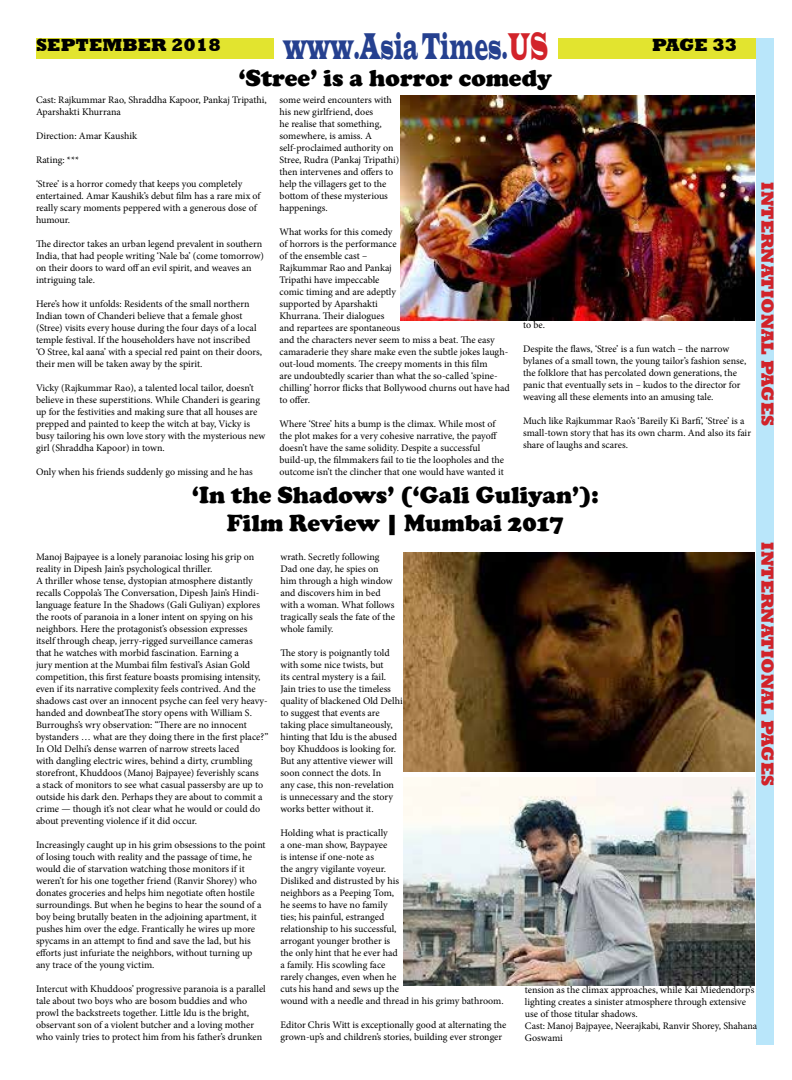
<style>
.page{position:relative;width:792px;height:1080px;background:#fff}
.page>*{position:absolute;margin:0;border:0;box-sizing:border-box;transform-origin:0 0}
.t1{font:38.3px "Latin Wide";color:#25408f;scale:.39 1}
.t2{font:900 24px/28.8px "Cooper";color:#000;text-align:center}
.t3{font:800 18px "Rockwell";color:#d2232a}
.t4{font:800 18px "Rockwell";color:#000}
.t5{font:10px/12px "Minion Pro";color:#000}
.s1{color:#d2232a}
</style>
<div class="page">
<div style="left:36px;top:39px;width:720px;height:20px;background:#e2e42f"></div>
<div style="left:274px;top:37px;width:284px;height:24px;background:#fff"></div>
<div style="left:756px;top:38px;width:18px;height:1007px;background:#b9e6fa"></div>
<img style="left:401px;top:96px;width:354px;height:224px">
<img style="left:403px;top:778px;width:352px;height:208px">
<img style="left:403px;top:553px;width:352px;height:219px">
<h3 class="t4" style="left:36px;top:35px;width:186px">SEPTEMBER 2018</h3>
<h1 class="t1" style="left:283px;top:22px;width:681px">www.Asia Times.<span class="s1">US</span></h1>
<h3 class="t4" style="left:652px;top:35px;width:86px">PAGE 33</h3>
<h2 class="t2" style="left:238px;top:64px;width:315px">‘Stree’ is a horror comedy</h2>
<p class="t5" style="left:36px;top:94px;width:232px">Cast: Rajkummar Rao, Shraddha Kapoor, Pankaj Tripathi,<br>Aparshakti Khurrana</p>
<p class="t5" style="left:36px;top:130px;width:103px">Direction: Amar Kaushik</p>
<p class="t5" style="left:36px;top:154px;width:45px">Rating: ***</p>
<p class="t5" style="left:36px;top:178px;width:226px">‘Stree’ is a horror comedy that keeps you completely entertained. Amar Kaushik’s debut film has a rare mix of really scary moments peppered with a generous dose of humour.</p>
<p class="t5" style="left:36px;top:238px;width:229px">The director takes an urban legend prevalent in southern India, that had people writing ‘Nale ba’ (come tomorrow) on their doors to ward off an evil spirit, and weaves an intriguing tale.</p>
<p class="t5" style="left:36px;top:298px;width:228px">Here’s how it unfolds: Residents of the small northern Indian town of Chanderi believe that a female ghost (Stree) visits every house during the four days of a local temple festival. If the householders have not inscribed ‘O Stree, kal aana’ with a special red paint on their doors, their men will be taken away by the spirit.</p>
<p class="t5" style="left:36px;top:382px;width:231px">Vicky (Rajkummar Rao), a talented local tailor, doesn’t believe in these superstitions. While Chanderi is gearing up for the festivities and making sure that all houses are prepped and painted to keep the witch at bay, Vicky is busy tailoring his own love story with the mysterious new girl (Shraddha Kapoor) in town.</p>
<p class="t5" style="left:36px;top:466px;width:218px">Only when his friends suddenly go missing and he has</p>
<p class="t5" style="left:280px;top:94px;width:121px">some weird encounters with his new girlfriend, does<br>he realise that something, somewhere, is amiss. A self-proclaimed authority on<br>Stree, Rudra (Pankaj Tripathi) then intervenes and offers to help the villagers get to the bottom of these mysterious happenings.</p>
<p class="t5" style="left:280px;top:226px;width:232px">What works for this comedy<br>of horrors is the performance<br>of the ensemble cast –<br>Rajkummar Rao and Pankaj<br>Tripathi have impeccable<br>comic timing and are adeptly<br>supported by Aparshakti<br>Khurrana. Their dialogues<br>and repartees are spontaneous<br>and the characters never seem to miss a beat. The easy camaraderie they share make even the subtle jokes laugh&shy;out-loud moments. The creepy moments in this film<br>are undoubtedly scarier than what the so-called ‘spine&shy;chilling’ horror flicks that Bollywood churns out have had to offer.</p>
<p class="t5" style="left:280px;top:418px;width:226px">Where ‘Stree’ hits a bump is the climax. While most of the plot makes for a very cohesive narrative, the payoff doesn’t have the same solidity. Despite a successful build-up, the filmmakers fail to tie the loopholes and the outcome isn’t the clincher that one would have wanted it</p>
<h3 class="t3" style="left:778px;top:182px;width:245px;rotate:90deg">INTERNATIONAL PAGES</h3>
<p class="t5" style="left:523px;top:318px;width:23px">to be.</p>
<p class="t5" style="left:523px;top:342px;width:225px">Despite the flaws, ‘Stree’ is a fun watch – the narrow bylanes of a small town, the young tailor’s fashion sense, the folklore that has percolated down generations, the panic that eventually sets in – kudos to the director for weaving all these elements into an amusing tale.</p>
<p class="t5" style="left:523px;top:414px;width:230px">Much like Rajkummar Rao’s ‘Bareily Ki Barfi’, ‘Stree’ is a small-town story that has its own charm. And also its fair share of laughs and scares.</p>
<h2 class="t2" style="left:192px;top:480px;width:408px">‘In the Shadows’ (‘Gali Guliyan’):<br>Film Review | Mumbai 2017</h2>
<p class="t5" style="left:36px;top:551px;width:234px">Manoj Bajpayee is a lonely paranoiac losing his grip on reality in Dipesh Jain’s psychological thriller.<br>A thriller whose tense, dystopian atmosphere distantly recalls Coppola’s The Conversation, Dipesh Jain’s Hindi&shy;language feature In the Shadows (Gali Guliyan) explores the roots of paranoia in a loner intent on spying on his neighbors. Here the protagonist’s obsession expresses itself through cheap, jerry-rigged surveillance cameras that he watches with morbid fascination. Earning a<br>jury mention at the Mumbai film festival’s Asian Gold competition, this first feature boasts promising intensity, even if its narrative complexity feels contrived. And the shadows cast over an innocent psyche can feel very heavy&shy;handed and downbeatThe story opens with William S.<br>Burroughs’s wry observation: “There are no innocent bystanders … what are they doing there in the first place?” In Old Delhi’s dense warren of narrow streets laced<br>with dangling electric wires, behind a dirty, crumbling storefront, Khuddoos (Manoj Bajpayee) feverishly scans<br>a stack of monitors to see what casual passersby are up to outside his dark den. Perhaps they are about to commit a crime — though it’s not clear what he would or could do about preventing violence if it did occur.</p>
<p class="t5" style="left:36px;top:839px;width:231px">Increasingly caught up in his grim obsessions to the point of losing touch with reality and the passage of time, he would die of starvation watching those monitors if it weren’t for his one together friend (Ranvir Shorey) who donates groceries and helps him negotiate often hostile surroundings. But when he begins to hear the sound of a boy being brutally beaten in the adjoining apartment, it pushes him over the edge. Frantically he wires up more spycams in an attempt to find and save the lad, but his efforts just infuriate the neighbors, without turning up any trace of the young victim.</p>
<p class="t5" style="left:36px;top:983px;width:231px">Intercut with Khuddoos’ progressive paranoia is a parallel tale about two boys who are bosom buddies and who prowl the backstreets together. Little Idu is the bright, observant son of a violent butcher and a loving mother who vainly tries to protect him from his father’s drunken</p>
<h3 class="t3" style="left:778px;top:542px;width:245px;rotate:90deg">INTERNATIONAL PAGES</h3>
<p class="t5" style="left:280px;top:551px;width:116px">wrath. Secretly following<br>Dad one day, he spies on him through a high window and discovers him in bed with a woman. What follows tragically seals the fate of the whole family.</p>
<p class="t5" style="left:280px;top:647px;width:124px">The story is poignantly told with some nice twists, but<br>its central mystery is a fail.<br>Jain tries to use the timeless quality of blackened Old Delhi to suggest that events are taking place simultaneously, hinting that Idu is the abused boy Khuddoos is looking for.<br>But any attentive viewer will soon connect the dots. In<br>any case, this non-revelation is unnecessary and the story works better without it.</p>
<p class="t5" style="left:280px;top:827px;width:225px">Holding what is practically<br>a one-man show, Baypayee<br>is intense if one-note as<br>the angry vigilante voyeur.<br>Disliked and distrusted by his<br>neighbors as a Peeping Tom,<br>he seems to have no family<br>ties; his painful, estranged<br>relationship to his successful,<br>arrogant younger brother is<br>the only hint that he ever had<br>a family. His scowling face<br>rarely changes, even when he<br>cuts his hand and sews up the<br>wound with a needle and thread in his grimy bathroom.</p>
<p class="t5" style="left:280px;top:1019px;width:228px">Editor Chris Witt is exceptionally good at alternating the grown-up’s and children’s stories, building ever stronger</p>
<p class="t5" style="left:525px;top:984px;width:234px">tension as the climax approaches, while Kai Miedendorp’s lighting creates a sinister atmosphere through extensive use of those titular shadows.<br>Cast: Manoj Bajpayee, Neerajkabi, Ranvir Shorey, Shahana Goswami</p>
</div>
